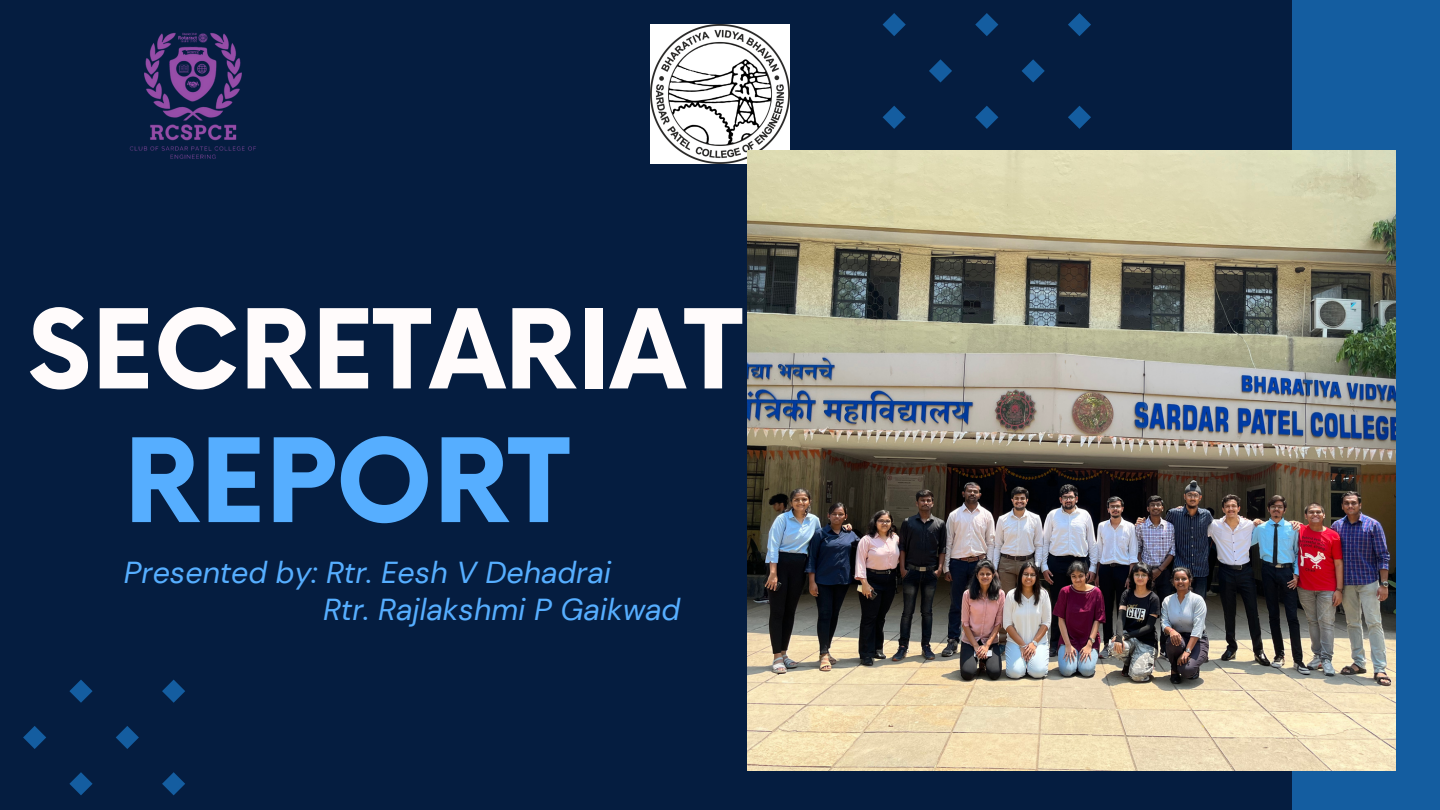
<style>
.page{position:relative;width:1440px;height:810px;background:#051d40}
.page>*{position:absolute;margin:0;border:0;box-sizing:border-box;transform-origin:0 0}
.t1{font:700 113.1px "Now";color:#56aeff}
.t2{font:700 107.1px "Now";color:#fffbfb}
.t3{font:italic 30.3px "DM Sans";color:#56aeff}
</style>
<div class="page">
<div style="left:1292px;top:0;width:148px;height:810px;background:#145da0"></div>
<svg style="left:883px;top:13px;width:23px;height:23px"></svg>
<svg style="left:883px;top:106px;width:23px;height:23px"></svg>
<svg style="left:929px;top:59px;width:23px;height:24px"></svg>
<svg style="left:975px;top:13px;width:23px;height:23px"></svg>
<svg style="left:975px;top:106px;width:23px;height:23px"></svg>
<svg style="left:1022px;top:59px;width:23px;height:24px"></svg>
<svg style="left:1068px;top:13px;width:23px;height:23px"></svg>
<svg style="left:1068px;top:106px;width:23px;height:23px"></svg>
<svg style="left:23px;top:726px;width:23px;height:23px"></svg>
<svg style="left:69px;top:680px;width:24px;height:23px"></svg>
<svg style="left:69px;top:772px;width:24px;height:23px"></svg>
<svg style="left:116px;top:726px;width:23px;height:23px"></svg>
<svg style="left:162px;top:680px;width:23px;height:23px"></svg>
<svg style="left:162px;top:772px;width:23px;height:23px"></svg>
<img style="left:129px;top:32px;width:127px;height:127px">
<img style="left:651px;top:25px;width:138px;height:138px">
<img style="left:747px;top:151px;width:648px;height:619px">
<h1 class="t2" style="left:28px;top:292px;width:715px">SECRETARIAT</h1>
<h1 class="t1" style="left:124px;top:420px;width:446px">REPORT</h1>
<p class="t3" style="left:124px;top:553px;width:489px">Presented by: Rtr. Eesh V Dehadrai</p>
<p class="t3" style="left:323px;top:589px;width:359px">Rtr. Rajlakshmi P Gaikwad</p>
</div>
